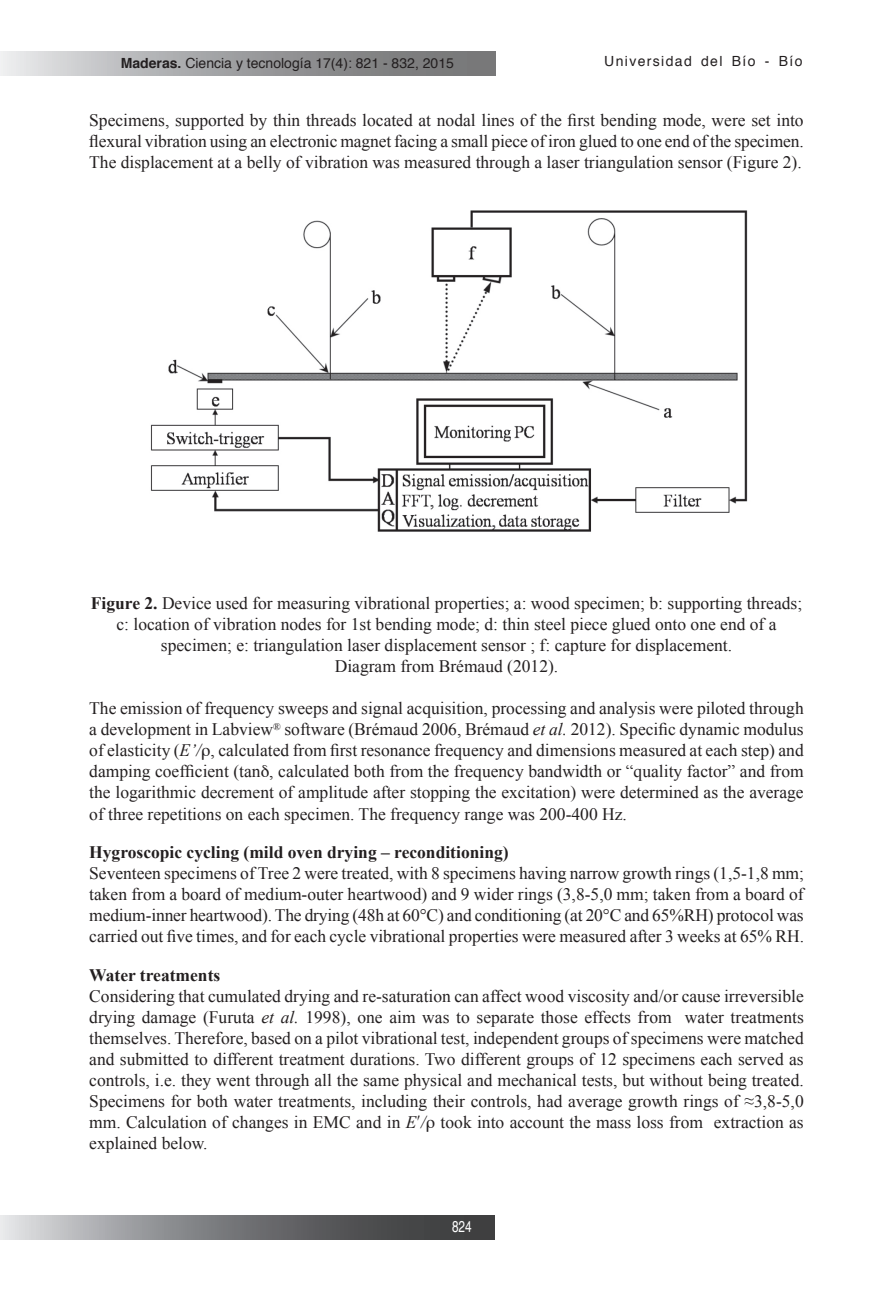
<style>
.page{position:relative;width:893px;height:1315px;background:#fff}
.page>*{position:absolute;margin:0;border:0;box-sizing:border-box;transform-origin:0 0}
.t1{font:17.5px/21px "Times New Roman";color:#231f20;text-align:justify}
.t2{font:700 17.5px "Times New Roman";color:#231f20}
.t3{font:15.75px "Helvetica";color:#fff;scale:.75 1}
.t4{font:14px "Helvetica";color:#231f20}
.t5{font:14px "Helvetica";letter-spacing:.095em;color:#231f20}
.s1{font-weight:700}
.s2{font-style:italic}
</style>
<div class="page">
<svg style="left:0;top:1215px;width:495px;height:24px;background:#7a7b7d"></svg>
<svg style="left:0;top:51px;width:495px;height:24px;background:#a2a3a4"></svg>
<img style="left:150px;top:211px;width:598px;height:321px">
<p class="t4" style="left:121px;top:52px;width:335px"><span class="s1">Maderas.</span> Ciencia y tecnología 17(4): 821 - 832, 2015</p>
<p class="t5" style="left:604px;top:51px;width:200px">Universidad del Bío - Bío</p>
<p class="t1" style="left:89px;top:110px;width:716px">Specimens, supported by thin threads located at nodal lines of the first bending mode, were set into flexural vibration using an electronic magnet facing a small piece of iron glued to one end of the specimen.<br>The displacement at a belly of vibration was measured through a laser triangulation sensor (Figure 2).</p>
<p class="t1" style="left:91px;top:593px;width:713px;text-align:center"><span class="s1">Figure 2.</span> Device used for measuring vibrational properties; a: wood specimen; b: supporting threads; c: location of vibration nodes for 1st bending mode; d: thin steel piece glued onto one end of a specimen; e: triangulation laser displacement sensor ; f: capture for displacement.<br>Diagram from Brémaud (2012).</p>
<p class="t1" style="left:89px;top:698px;width:716px">The emission of frequency sweeps and signal acquisition, processing and analysis were piloted through a development in Labview<sup>®</sup> software (Brémaud 2006, Brémaud <span class="s2">et al.</span> 2012). Specific dynamic modulus of elasticity (<span class="s2">E’/</span> , calculated from first resonance frequency and dimensions measured at each step) and damping coefficient (tan , calculated both from the frequency bandwidth or “quality factor” and from the logarithmic decrement of amplitude after stopping the excitation) were determined as the average of three repetitions on each specimen. The frequency range was 200-400 Hz.</p>
<p class="t2" style="left:89px;top:842px;width:421px">Hygroscopic cycling (mild oven drying – reconditioning)</p>
<p class="t1" style="left:89px;top:862px;width:716px">Seventeen specimens of Tree 2 were treated, with 8 specimens having narrow growth rings (1,5-1,8 mm; taken from a board of medium-outer heartwood) and 9 wider rings (3,8-5,0 mm; taken from a board of medium-inner heartwood). The drying (48h at 60°C) and conditioning (at 20°C and 65%RH) protocol was carried out five times, and for each cycle vibrational properties were measured after 3 weeks at 65% RH.</p>
<p class="t2" style="left:89px;top:964px;width:133px">Water treatments</p>
<p class="t1" style="left:89px;top:985px;width:716px">Considering that cumulated drying and re-saturation can affect wood viscosity and/or cause irreversible drying damage (Furuta <span class="s2">et al.</span> 1998), one aim was to separate those effects from water treatments themselves. Therefore, based on a pilot vibrational test, independent groups of specimens were matched and submitted to different treatment durations. Two different groups of 12 specimens each served as controls, i.e. they went through all the same physical and mechanical tests, but without being treated.<br>Specimens for both water treatments, including their controls, had average growth rings of ≈3,8-5,0 mm. Calculation of changes in EMC and in <span class="s2">E /</span> took into account the mass loss from extraction as explained below.</p>
<p class="t3" style="left:452px;top:1213px;width:28px">824</p>
</div>
